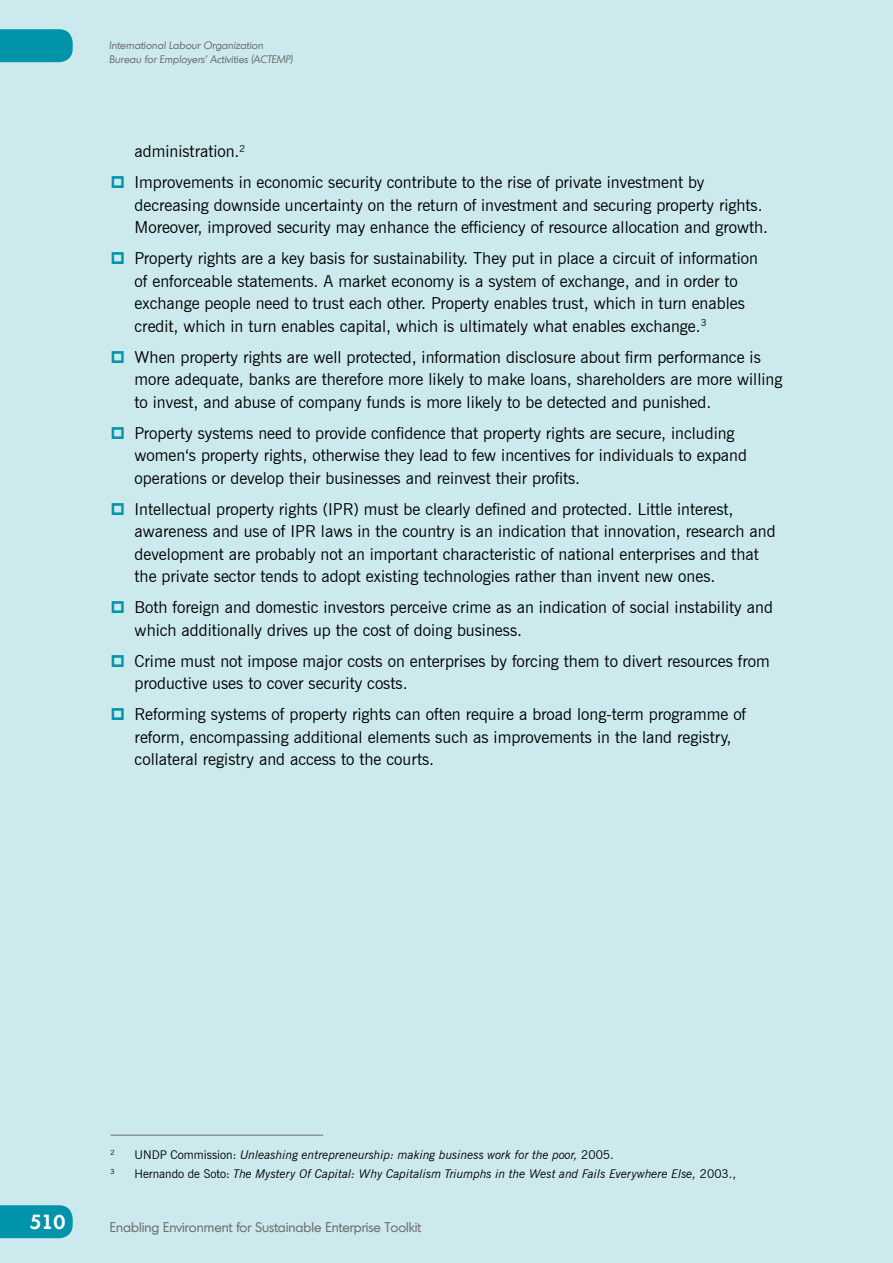
<style>
.page{position:relative;width:893px;height:1263px;background:#cceaee}
.page>*{position:absolute;margin:0;border:0;box-sizing:border-box;transform-origin:0 0}
.t1{font:600 19.5px "Montreal";color:#fff}
.t2{font:16.5px/22.5px "News Gothic BT";color:#000}
.t3{font:13.5px "Montreal";color:#706f6f}
.t4{font:italic 12px "News Gothic BT";color:#000}
.t5{font:italic 10.5px/13.5px "Montreal";color:#706f6f}
.t6{font:7.05px "News Gothic BT";color:#000}
.s1{font-style:normal}
</style>
<div class="page">
<div style="left:0;top:1205px;width:73px;height:33px;background:#0094aa"></div>
<div style="left:0;top:29px;width:73px;height:33px;background:#0094aa"></div>
<hr style="left:111px;top:1135px;width:212px;height:1px;background:#706f6f">
<p class="t5" style="left:109px;top:39px;width:185px">International Labour Organization<br>Bureau for Employers’ Activities (ACTEMP)</p>
<p class="t2" style="left:135px;top:136px;width:571px;line-height:31px">administration.<sup>2<br></sup>Improvements in economic security contribute to the rise of private investment by</p>
<p class="t2" style="left:135px;top:193px;width:635px">decreasing downside uncertainty on the return of investment and securing property rights.<br>Moreover, improved security may enhance the efficiency of resource allocation and growth.</p>
<p class="t2" style="left:135px;top:247px;width:625px">Property rights are a key basis for sustainability. They put in place a circuit of information of enforceable statements. A market economy is a system of exchange, and in order to exchange people need to trust each other. Property enables trust, which in turn enables credit, which in turn enables capital, which is ultimately what enables exchange.<sup>3</sup></p>
<p class="t2" style="left:135px;top:345px;width:649px">When property rights are well protected, information disclosure about firm performance is more adequate, banks are therefore more likely to make loans, shareholders are more willing to invest, and abuse of company funds is more likely to be detected and punished.</p>
<p class="t2" style="left:135px;top:421px;width:614px">Property systems need to provide confidence that property rights are secure, including women‘s property rights, otherwise they lead to few incentives for individuals to expand operations or develop their businesses and reinvest their profits.</p>
<p class="t2" style="left:135px;top:497px;width:642px">Intellectual property rights (IPR) must be clearly defined and protected. Little interest, awareness and use of IPR laws in the country is an indication that innovation, research and development are probably not an important characteristic of national enterprises and that the private sector tends to adopt existing technologies rather than invent new ones.</p>
<p class="t2" style="left:135px;top:596px;width:640px">Both foreign and domestic investors perceive crime as an indication of social instability and which additionally drives up the cost of doing business.</p>
<p class="t2" style="left:135px;top:649px;width:637px">Crime must not impose major costs on enterprises by forcing them to divert resources from productive uses to cover security costs.</p>
<p class="t2" style="left:135px;top:703px;width:613px">Reforming systems of property rights can often require a broad long-term programme of reform, encompassing additional elements such as improvements in the land registry, collateral registry and access to the courts.</p>
<p class="t1" style="left:29px;top:1209px;width:38px">510</p>
<p class="t6" style="left:111px;top:1148px;width:6px">2</p>
<p class="t4" style="left:135px;top:1147px;width:481px"><span class="s1">UNDP Commission:</span> Unleashing entrepreneurship: making business work for the poor, <span class="s1">2005.</span></p>
<p class="t6" style="left:111px;top:1167px;width:6px">3</p>
<p class="t4" style="left:135px;top:1166px;width:603px"><span class="s1">Hernando de Soto:</span> The Mystery Of Capital: Why Capitalism Triumphs in the West and Fails Everywhere Else, <span class="s1">2003.,</span></p>
<p class="t3" style="left:110px;top:1218px;width:313px">Enabling Environment for Sustainable Enterprise Toolkit</p>
</div>
